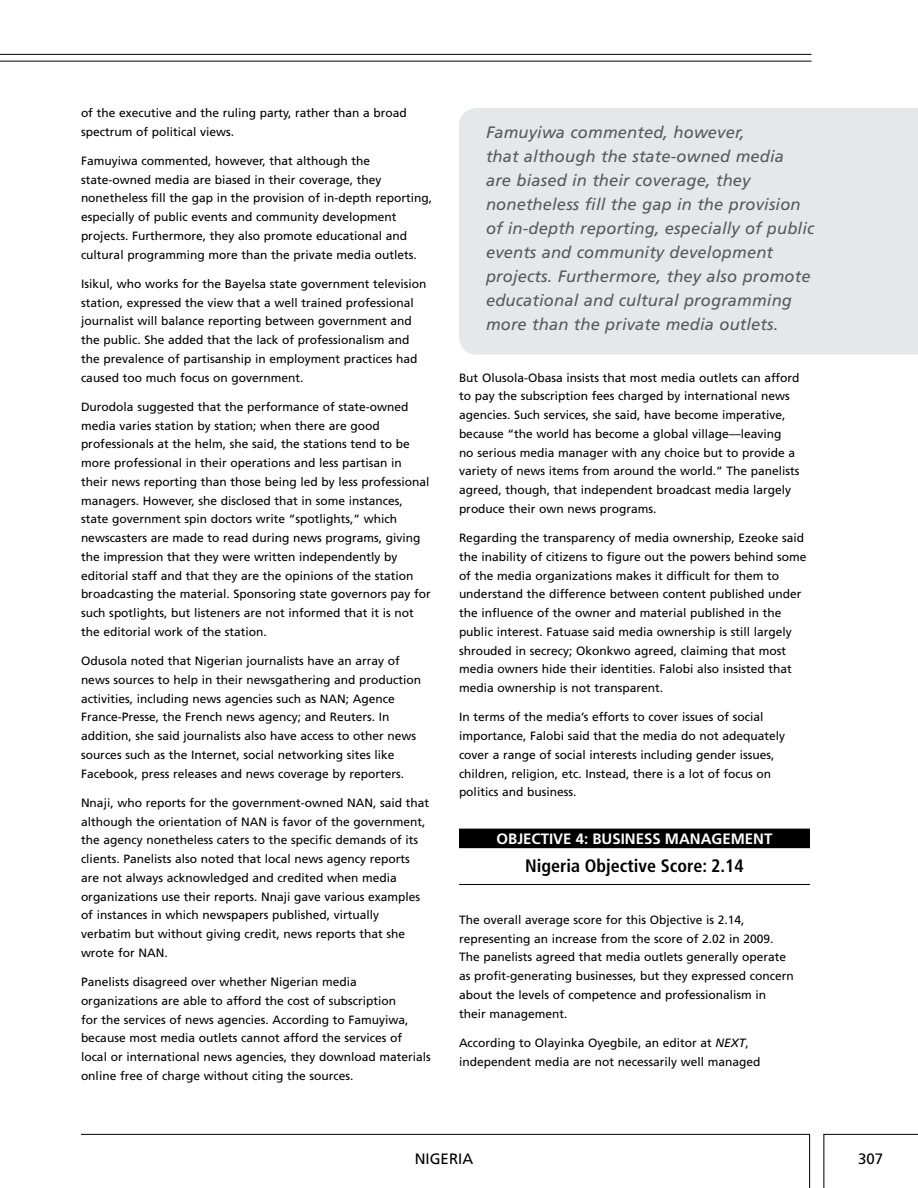
<style>
.page{position:relative;width:918px;height:1188px;background:#fff}
.page>*{position:absolute;margin:0;border:0;box-sizing:border-box;transform-origin:0 0}
.t1{font:700 condensed 18px "Frutiger LT Std";color:#000}
.t2{font:italic 16.5px/24px "Frutiger LT Std";letter-spacing:.01em;color:#58595b}
.t3{font:700 15px "Frutiger LT Std";color:#fff}
.t4{font:15px "Frutiger LT Std";color:#000}
.t5{font:12px/18.8px "Frutiger LT Std";color:#000}
.s1{font-style:italic}
</style>
<div class="page">
<hr style="left:81px;top:1134px;width:729px;height:1px;background:#000">
<hr style="left:809px;top:1134px;width:1px;height:54px;background:#000">
<hr style="left:823px;top:1134px;width:1px;height:54px;background:#000">
<hr style="left:823px;top:1134px;width:95px;height:1px;background:#000">
<hr style="left:0;top:61px;width:812px;height:1px;background:#000">
<hr style="left:0;top:54px;width:812px;height:1px;background:#000">
<div style="left:459px;top:829px;width:351px;height:15px;background:#000"></div>
<div style="left:459px;top:843px;width:351px;height:5px;background:#000"></div>
<hr style="left:459px;top:884px;width:351px;height:1px;background:#000">
<div style="left:459px;top:108px;width:459px;height:247px;background:#e6e7e8"></div>
<p class="t5" style="left:81px;top:104px;width:327px">of the executive and the ruling party, rather than a broad spectrum of political views.</p>
<p class="t5" style="left:81px;top:152px;width:353px">Famuyiwa commented, however, that although the state-owned media are biased in their coverage, they nonetheless fill the gap in the provision of in-depth reporting, especially of public events and community development projects. Furthermore, they also promote educational and cultural programming more than the private media outlets.</p>
<p class="t5" style="left:81px;top:274px;width:347px">Isikul, who works for the Bayelsa state government television station, expressed the view that a well trained professional journalist will balance reporting between government and the public. She added that the lack of professionalism and the prevalence of partisanship in employment practices had caused too much focus on government.</p>
<p class="t5" style="left:81px;top:397px;width:351px">Durodola suggested that the performance of state-owned media varies station by station; when there are good professionals at the helm, she said, the stations tend to be more professional in their operations and less partisan in their news reporting than those being led by less professional managers. However, she disclosed that in some instances, state government spin doctors write “spotlights,” which newscasters are made to read during news programs, giving the impression that they were written independently by editorial staff and that they are the opinions of the station broadcasting the material. Sponsoring state governors pay for such spotlights, but listeners are not informed that it is not the editorial work of the station.</p>
<p class="t5" style="left:81px;top:652px;width:342px">Odusola noted that Nigerian journalists have an array of news sources to help in their newsgathering and production activities, including news agencies such as NAN; Agence France-Presse, the French news agency; and Reuters. I n addition, she said journalists also have access to other news sources such as the I nternet, social networking sites like Facebook, press releases and news coverage by reporters.</p>
<p class="t5" style="left:81px;top:793px;width:350px">Nnaji, who reports for the government-owned NAN, said that although the orientation of NAN is favor of the government, the agency nonetheless caters to the specific demands of its clients. Panelists also noted that local news agency reports are not always acknowledged and credited when media organizations use their reports. Nnaji gave various examples of instances in which newspapers published, virtually verbatim but without giving credit, news reports that she wrote for NAN.</p>
<p class="t5" style="left:81px;top:973px;width:351px">Panelists disagreed over whether Nigerian media organizations are able to afford the cost of subscription<br>for the services of news agencies. According to Famuyiwa, because most media outlets cannot afford the services of local or international news agencies, they download materials online free of charge without citing the sources.</p>
<p class="t2" style="left:486px;top:121px;width:330px">Famuyiwa commented, however,<br>that although the state-owned media<br>are biased in their coverage, they nonetheless fill the gap in the provision of in-depth reporting, especially of public events and community development projects. Furthermore, they also promote educational and cultural programming more than the private media outlets.</p>
<p class="t5" style="left:459px;top:368px;width:342px">But Olusola-Obasa insists that most media outlets can afford to pay the subscription fees charged by international news agencies. Such services, she said, have become imperative, because “the world has become a global village—leaving<br>no serious media manager with any choice but to provide a variety of news items from around the world.” The panelists agreed, though, that independent broadcast media largely produce their own news programs.</p>
<p class="t5" style="left:459px;top:529px;width:349px">Regarding the transparency of media ownership, Ezeoke said the inability of citizens to figure out the powers behind some of the media organizations makes it difficult for them to understand the difference between content published under the influence of the owner and material published in the public interest. Fatuase said media ownership is still largely shrouded in secrecy; Okonkwo agreed, claiming that most media owners hide their identities. Falobi also insisted that media ownership is not transparent.</p>
<p class="t5" style="left:459px;top:708px;width:328px">I n terms of the media’s efforts to cover issues of social importance, Falobi said that the media do not adequately cover a range of social interests including gender issues, children, religion, etc. I nstead, there is a lot of focus on politics and business.</p>
<p class="t3" style="left:497px;top:830px;width:21px">OBJECTIVE</p>
<p class="t3" style="left:576px;top:830px;width:36px">4: BUSINESS</p>
<p class="t3" style="left:665px;top:830px;width:12px">MANAGE</p>
<p class="t3" style="left:731px;top:830px;width:24px">MENT</p>
<h1 class="t1" style="left:525px;top:855px;width:220px">Nigeria Objective Score: 2.14</h1>
<p class="t5" style="left:459px;top:910px;width:336px">The overall average score for this Objective is 2.14, representing an increase from the score of 2.02 in 2009.<br>The panelists agreed that media outlets generally operate as profit-generating businesses, but they expressed concern about the levels of competence and professionalism in their management.</p>
<p class="t5" style="left:459px;top:1033px;width:303px">According to Olayinka Oyegbile, an editor at <span class="s1">NEXT</span>, independent media are not necessarily well managed</p>
<p class="t4" style="left:415px;top:1150px;width:60px">nigeria</p>
<p class="t4" style="left:858px;top:1150px;width:27px">307</p>
</div>
